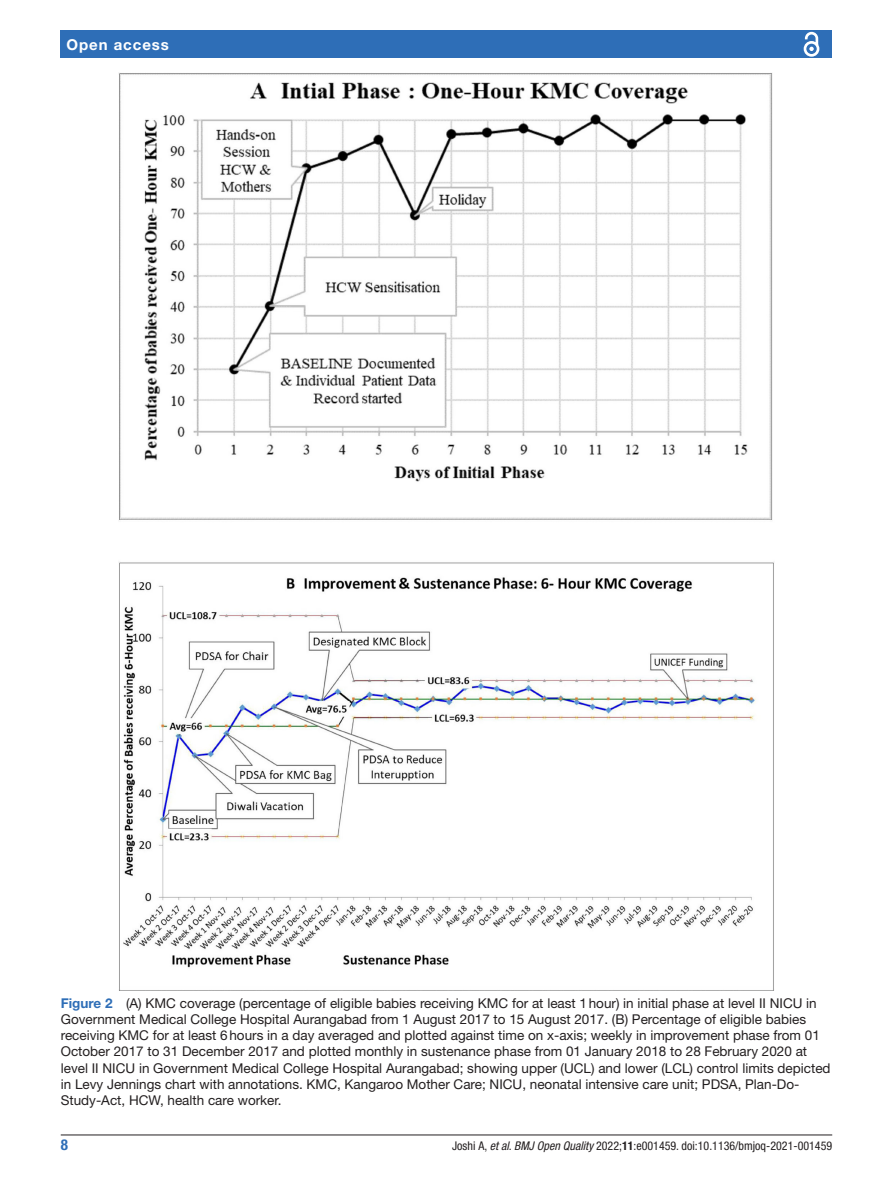
<style>
.page{position:relative;width:893px;height:1191px;background:#fff}
.page>*{position:absolute;margin:0;border:0;box-sizing:border-box;transform-origin:0 0}
.t1{font:700 15px "Helvetica Neue LT Std";letter-spacing:.065em;color:#fff}
.t2{font:700 condensed 15px "Helvetica Neue LT Std";color:#2e6eb7}
.t3{font:13.5px/16.2px "Helvetica Neue LT Std";color:#231f20}
.t4{font:condensed 12px "Helvetica Neue LT Std";color:#231f20}
.s1{font-weight:700;color:#2e6eb7}
.s2{font-style:italic}
.s3{font-weight:700}
</style>
<div class="page">
<hr style="left:61px;top:1134px;width:771px;height:1px;background:#231f20">
<div style="left:61px;top:31px;width:771px;height:27px;background:#2e6eb7"></div>
<svg style="left:803px;top:31px;width:17px;height:26px"></svg>
<img style="left:119px;top:73px;width:655px;height:917px">
<p class="t1" style="left:66px;top:35px;width:104px">Open access</p>
<p class="t3" style="left:61px;top:994px;width:771px"><span class="s1">Figure 2</span> (A) KMC coverage (percentage of eligible babies receiving KMC for at least 1hour) in initial phase at level II NICU in Government Medical College Hospital Aurangabad from 1 August 2017 to 15 August 2017. (B) Percentage of eligible babies receiving KMC for at least 6hours in a day averaged and plotted against time on x-axis; weekly in improvement phase from 01<br>October 2017 to 31 December 2017 and plotted monthly in sustenance phase from 01 January 2018 to 28 February 2020 at level II NICU in Government Medical College Hospital Aurangabad; showing upper (UCL) and lower (LCL) control limits depicted in Levy Jennings chart with annotations. KMC, Kangaroo Mother Care; NICU, neonatal intensive care unit; PDSA, Plan-Do-Study-Act, HCW, health care worker.</p>
<p class="t2" style="left:61px;top:1135px;width:9px">8</p>
<p class="t4" style="left:452px;top:1138px;width:382px">Joshi A, <span class="s2">et al</span>. <span class="s2">BMJ Open Quality</span> 2022;<span class="s3">11</span>:e001459. doi:10.1136/bmjoq-2021-001459</p>
</div>
